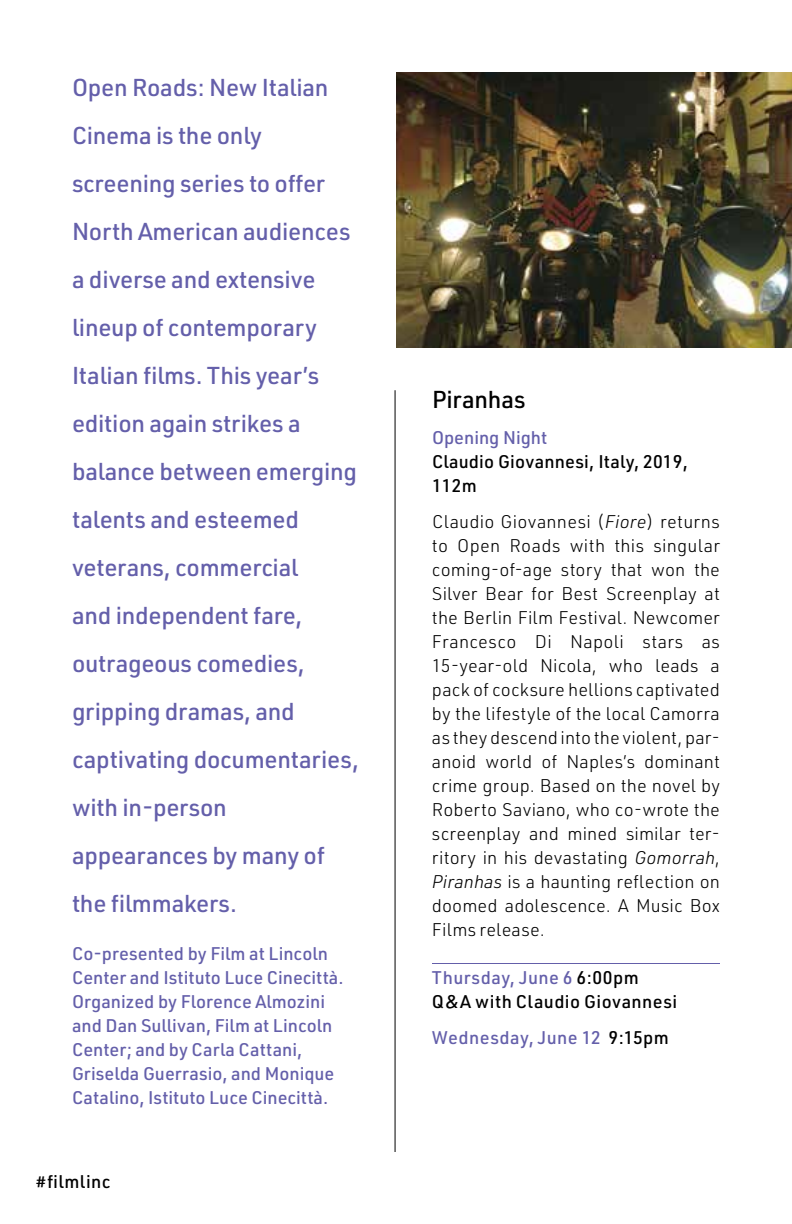
<style>
.page{position:relative;width:792px;height:1224px;background:#fff}
.page>*{position:absolute;margin:0;border:0;box-sizing:border-box;transform-origin:0 0}
.t1{font:500 24px/48px "URWDIN";letter-spacing:-.01em;color:#645faa}
.t2{font:500 24px "URWDIN";letter-spacing:-.01em;color:#000}
.t3{font:300 18px/24px "URWDIN";letter-spacing:.01em;color:#000;text-align:justify}
.t4{font:500 18px/24px "URWDIN";color:#645faa}
.t5{font:500 18px/24px "URWDIN";letter-spacing:.02em;color:#000}
.t6{font:500 18px "URWDIN";letter-spacing:.02em;color:#645faa}
.s1{font-style:italic}
.s2{color:#645faa}
.s3{color:#000}
</style>
<div class="page">
<hr style="left:432px;top:963px;width:288px;height:1px;background:#645faa">
<img style="left:396px;top:72px;width:396px;height:275px">
<hr style="left:395px;top:390px;width:1px;height:762px;background:#000">
<p class="t1" style="left:72px;top:63px;width:288px">Open Roads: New Italian<br>Cinema is the only screening series to offer<br>North American audiences a diverse and extensive lineup of contemporary<br>Italian films. This year’s edition again strikes a balance between emerging talents and esteemed veterans, commercial<br>and independent fare, outrageous comedies, gripping dramas, and captivating documentaries, with in-person appearances by many of the filmmakers.</p>
<p class="t4" style="left:72px;top:941px;width:273px">Co-presented by Film at Lincoln Center and Istituto Luce Cinecittà.<br>Organized by Florence Almozini and Dan Sullivan, Film at Lincoln Center; and by Carla Cattani, Griselda Guerrasio, and Monique Catalino, Istituto Luce Cinecittà.</p>
<p class="t5" style="left:36px;top:1169px;width:76px">#filmlinc</p>
<h1 class="t2" style="left:432px;top:383px;width:95px">Piranhas</h1>
<p class="t4" style="left:432px;top:425px;width:117px">Opening Night</p>
<p class="t5" style="left:432px;top:449px;width:257px">Claudio Giovannesi, Italy, 2019,<br>112m</p>
<p class="t3" style="left:432px;top:509px;width:290px">Claudio Giovannesi (<span class="s1">Fiore</span>) returns to Open Roads with this singular coming-of-age story that won the Silver Bear for Best Screenplay at the Berlin Film Festival. Newcomer Francesco Di Napoli stars as 15-year-old Nicola, who leads a pack of cocksure hellions captivated by the lifestyle of the local Camorra as they descend into the violent, par&shy;anoid world of Naples’s dominant crime group. Based on the novel by Roberto Saviano, who co-wrote the screenplay and mined similar ter&shy;ritory in his devastating <span class="s1">Gomorrah</span>, <span class="s1">Piranhas</span> is a haunting reflection on doomed adolescence. A Music Box Films release.</p>
<p class="t5" style="left:432px;top:965px;width:247px"><span class="s2">Thursday, June 6</span> 6:00pm<br>Q&amp;A with Claudio Giovannesi</p>
<p class="t6" style="left:432px;top:1025px;width:238px">Wednesday, June 12 <span class="s3">9:15pm</span></p>
</div>
